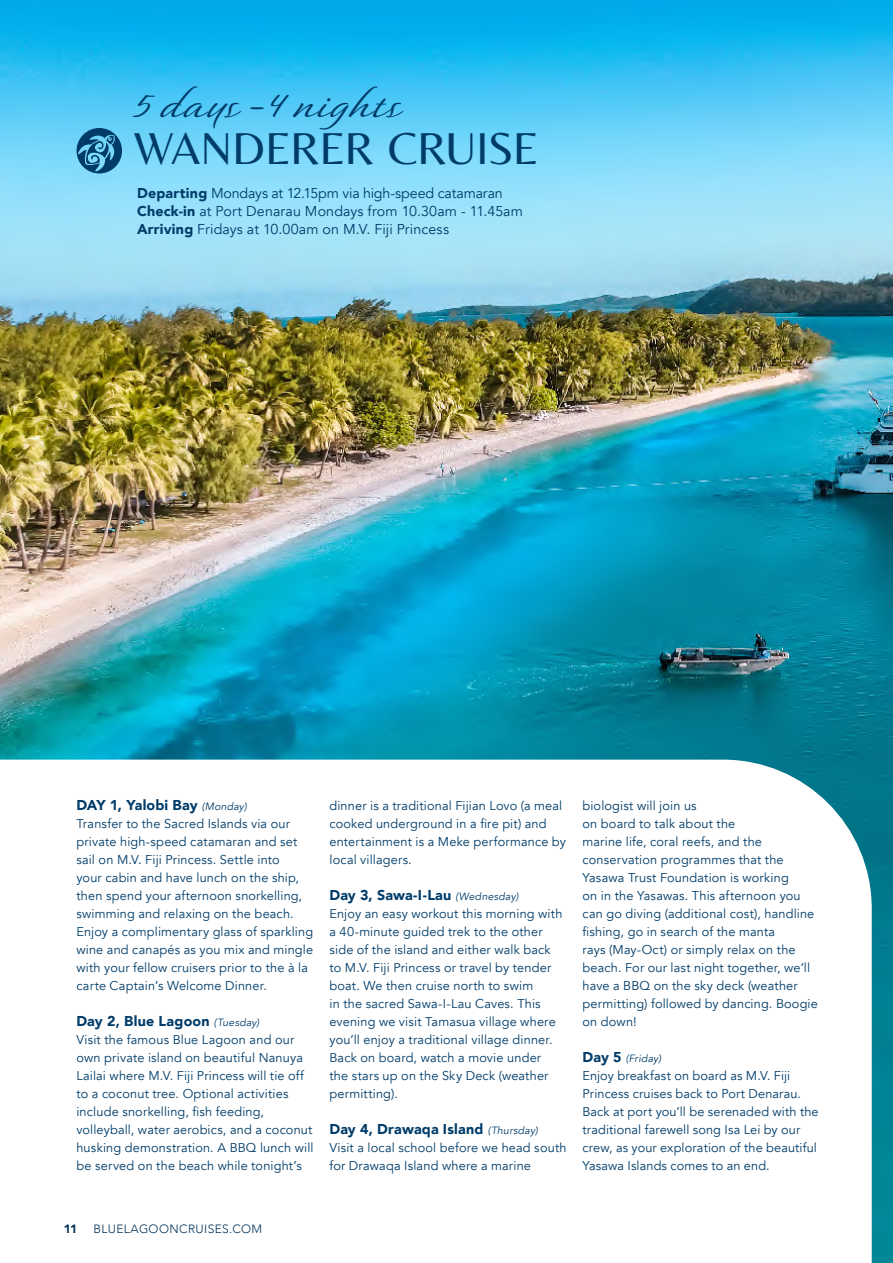
<style>
.page{position:relative;width:893px;height:1263px;background:#fff}
.page>*{position:absolute;margin:0;border:0;box-sizing:border-box;transform-origin:0 0}
.t1{font:46.5px "Belleza";letter-spacing:-.01em;color:#013c69}
.Body_copy{font:42px "P22 Sweepy Pro";letter-spacing:.02em;color:#013c69}
.Body_copy-2{font:14.25px/18px "Avenir";letter-spacing:.005em;color:#013c69}
.Subheading{font:900 14.25px "Avenir";letter-spacing:.01em;color:#013c69}
.Subheading-2{font:12.75px/18px "Avenir";letter-spacing:.015em;color:#013c69}
.t2{font:300 12px "Avenir";letter-spacing:.03em;color:#003158}
.t3{font:900 12px "Avenir";color:#003158}
.Subheading-3{font:italic 10.5px "Avenir";letter-spacing:.02em;color:#013c69}
.s1{font-weight:900}
.s2{font-weight:400;font-style:italic;font-size:10.5px}
.s3{font-weight:900;font-style:normal;font-size:14.25px}
</style>
<div class="page">
<img style="left:0;top:0;width:893px;height:1263px">
<svg style="left:0;top:760px;width:872px;height:503px"></svg>
<svg style="left:77px;top:128px;width:45px;height:45px"></svg>
<p class="Body_copy" style="left:135px;top:82px;width:269px">5 days - 4 nights</p>
<p class="t1" style="left:134px;top:121px;width:407px">WANDERER CRUISE</p>
<p class="Body_copy-2" style="left:137px;top:184px;width:387px"><span class="s1">Departing</span> Mondays at 12.15pm via high-speed catamaran<br><span class="s1">Check-in</span> at Port Denarau Mondays from 10.30am - 11.45am<br><span class="s1">Arriving</span> Fridays at 10.00am on M.V. Fiji Princess</p>
<p class="Subheading" style="left:76px;top:793px;width:172px">DAY 1, Yalobi Bay <span class="s2">(Monday)</span></p>
<p class="Subheading-2" style="left:76px;top:815px;width:238px">Transfer to the Sacred Islands via our private high-speed catamaran and set sail on M.V. Fiji Princess. Settle into<br>your cabin and have lunch on the ship, then spend your afternoon snorkelling, swimming and relaxing on the beach.<br>Enjoy a complimentary glass of sparkling wine and canapés as you mix and mingle with your fellow cruisers prior to the à la carte Captain’s Welcome Dinner.</p>
<p class="Subheading" style="left:76px;top:1009px;width:184px">Day 2, Blue Lagoon <span class="s2">(Tuesday)</span></p>
<p class="Subheading-2" style="left:76px;top:1031px;width:239px">Visit the famous Blue Lagoon and our own private island on beautiful Nanuya Lailai where M.V. Fiji Princess will tie off to a coconut tree. Optional activities include snorkelling, fish feeding, volleyball, water aerobics, and a coconut husking demonstration. A BBQ lunch will be served on the beach while tonight’s</p>
<p class="Subheading-2" style="left:329px;top:797px;width:238px">dinner is a traditional Fijian Lovo (a meal cooked underground in a fire pit) and entertainment is a Meke performance by local villagers.</p>
<p class="Subheading" style="left:329px;top:883px;width:190px">Day 3, Sawa-I-Lau <span class="s2">(Wednesday)</span></p>
<p class="Subheading-2" style="left:329px;top:905px;width:234px">Enjoy an easy workout this morning with a 40-minute guided trek to the other side of the island and either walk back to M.V. Fiji Princess or travel by tender boat. We then cruise north to swim<br>in the sacred Sawa-I-Lau Caves. This evening we visit Tamasua village where you’ll enjoy a traditional village dinner.<br>Back on board, watch a movie under the stars up on the Sky Deck (weather permitting).</p>
<p class="Subheading" style="left:329px;top:1117px;width:210px">Day 4, Drawaqa Island <span class="s2">(Thursday)</span></p>
<p class="Subheading-2" style="left:329px;top:1139px;width:239px">Visit a local school before we head south for Drawaqa Island where a marine</p>
<p class="Subheading-2" style="left:582px;top:797px;width:237px">biologist will join us<br>on board to talk about the<br>marine life, coral reefs, and the conservation programmes that the<br>Yasawa Trust Foundation is working<br>on in the Yasawas. This afternoon you can go diving (additional cost), handline fishing, go in search of the manta<br>rays (May-Oct) or simply relax on the beach. For our last night together, we’ll have a BBQ on the sky deck (weather permitting) followed by dancing. Boogie on down!</p>
<p class="Subheading-3" style="left:582px;top:1052px;width:80px"><span class="s3">Day 5</span> (Friday)</p>
<p class="Subheading-2" style="left:582px;top:1067px;width:238px">Enjoy breakfast on board as M.V. Fiji Princess cruises back to Port Denarau.<br>Back at port you’ll be serenaded with the traditional farewell song Isa Lei by our crew, as your exploration of the beautiful Yasawa Islands comes to an end.</p>
<p class="t3" style="left:64px;top:1219px;width:15px">11</p>
<p class="t2" style="left:94px;top:1222px;width:170px">BLUELAGOONCRUISES.COM</p>
</div>
